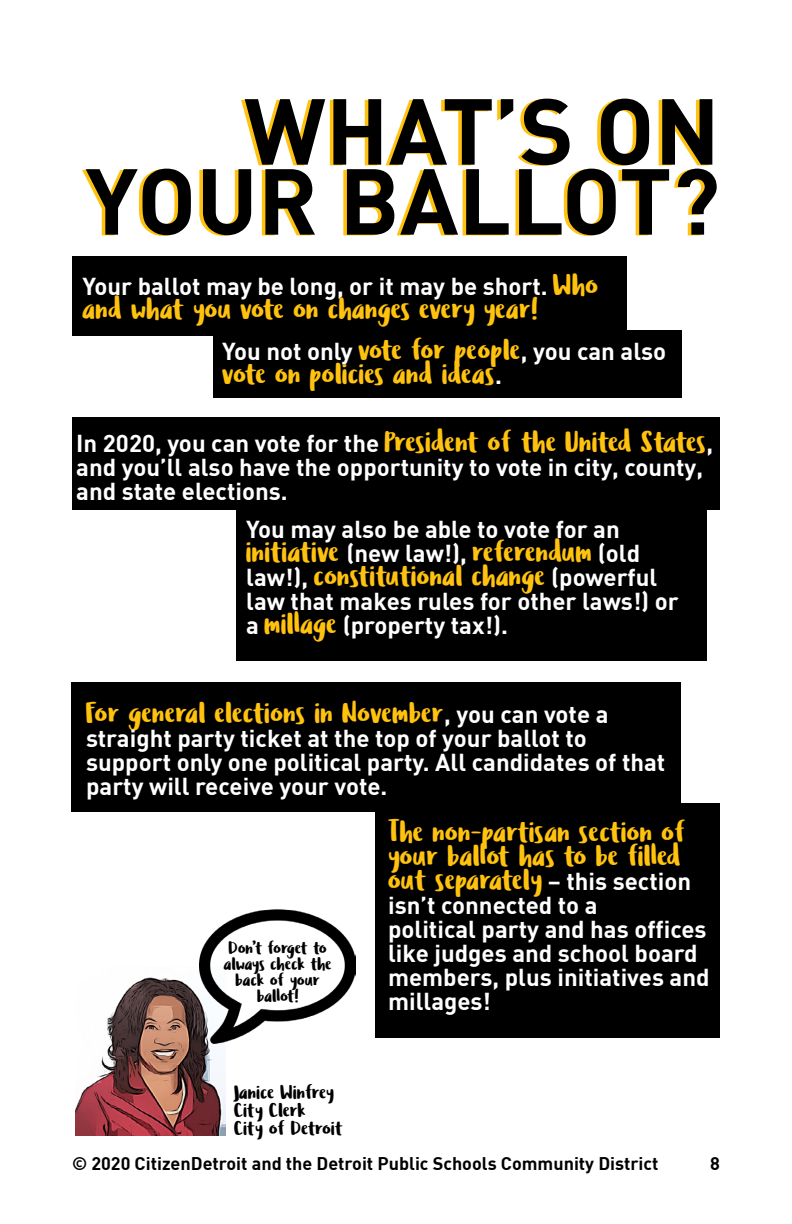
<style>
.page{position:relative;width:792px;height:1224px;background:#fff}
.page>*{position:absolute;margin:0;border:0;box-sizing:border-box;transform-origin:0 0}
.t1{font:700 92px/70px "DIN";color:#000;text-align:right}
.t2{font:30px/24px "Ludicrous";color:#ffc20e}
.t3{font:30px "Ludicrous";letter-spacing:-.025em;color:#ffc20e}
.t4{font:700 24px/24px "DIN";color:#fff}
.t5{font:20px/18px "Ludicrous";color:#000}
.t6{font:700 18px "DIN";color:#000}
.t7{font:18px/16px "Ludicrous";color:#000;text-align:center}
.s1{font-family:"Ludicrous";font-weight:400;font-size:30px;color:#ffc20e}
.s2{font-family:"DIN";font-weight:700;font-size:24px;color:#fff}
</style>
<div class="page">
<div style="left:213px;top:330px;width:469px;height:68px;background:#000"></div>
<div style="left:72px;top:256px;width:555px;height:80px;background:#000"></div>
<div style="left:72px;top:418px;width:648px;height:92px;background:#000"></div>
<div style="left:236px;top:510px;width:471px;height:151px;background:#000"></div>
<div style="left:71px;top:683px;width:610px;height:129px;background:#000"></div>
<div style="left:376px;top:804px;width:344px;height:234px;background:#000"></div>
<img style="left:75px;top:967px;width:151px;height:169px">
<img style="left:200px;top:909px;width:156px;height:146px">
<h1 class="t1" style="left:85px;top:92px;width:636px">WHAT’S ON<br>YOUR BALLOT?</h1>
<p class="t4" style="left:83px;top:274px;width:518px">Your ballot may be long, or it may be short. <span class="s1">Who</span></p>
<p class="t2" style="left:83px;top:297px;width:457px">and what you vote on changes every year!</p>
<p class="t4" style="left:222px;top:338px;width:446px">You not only <span class="s1">vote for people</span>, you can also</p>
<p class="t2" style="left:222px;top:362px;width:281px">vote on policies and ideas<span class="s2">.</span></p>
<p class="t3" style="left:76px;top:420px;width:638px"><span class="s2">In 2020, you can vote for the</span> President of the United States<span class="s2">,</span></p>
<p class="t4" style="left:76px;top:454px;width:628px">and you’ll also have the opportunity to vote in city, county, and state elections.</p>
<p class="t4" style="left:246px;top:517px;width:375px">You may also be able to vote for an</p>
<p class="t2" style="left:246px;top:540px;width:413px">initiative <span class="s2">(new law!),</span> referendum <span class="s2">(old law!),</span> constitutional change <span class="s2">(powerful</span></p>
<p class="t4" style="left:246px;top:589px;width:434px">law that makes rules for other laws!) or a <span class="s1">millage</span> (property tax!).</p>
<p class="t2" style="left:86px;top:701px;width:524px">For general elections in November<span class="s2">, you can vote a</span></p>
<p class="t4" style="left:86px;top:726px;width:581px">straight party ticket at the top of your ballot to support only one political party. All candidates of that party will receive your vote.</p>
<p class="t2" style="left:388px;top:820px;width:305px">The non-partisan section of your ballot has to be filled out separately <span class="s2">– this section</span></p>
<p class="t4" style="left:388px;top:892px;width:323px">isn’t connected to a<br>political party and has offices like judges and school board members, plus initiatives and millages!</p>
<p class="t7" style="left:224px;top:940px;width:110px">Don’t forget to always check the back of your ballot!</p>
<p class="t5" style="left:234px;top:1083px;width:110px">Janice Winfrey<br>City Clerk<br>City of Detroit</p>
<p class="t6" style="left:72px;top:1152px;width:588px">© 2020 CitizenDetroit and the Detroit Public Schools Community District</p>
<p class="t6" style="left:710px;top:1152px;width:11px">8</p>
</div>
